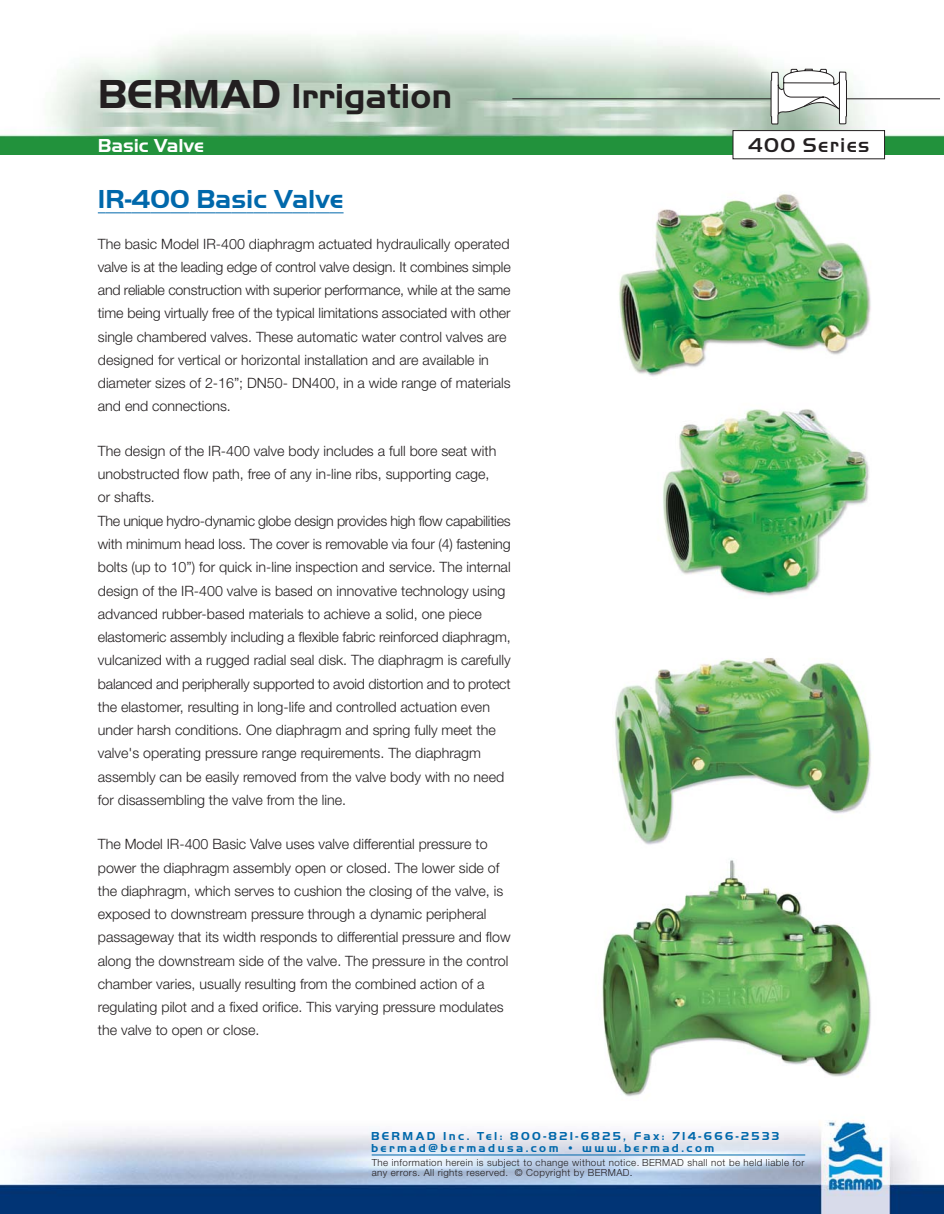
<style>
.page{position:relative;width:944px;height:1214px;background:#fff}
.page>*{position:absolute;margin:0;border:0;box-sizing:border-box;transform-origin:0 0}
.t1{font:700 36px "Handel Got D";color:#231f20}
.t2{font:700 27px "Handel Got D";color:#0068ab}
.t3{font:500 20.85px "Handel Got D";letter-spacing:.065em;color:#231f20}
.t4{font:700 19.5px "Handel Got D";color:#fff}
.t5{font:300 14.25px/23.2px "Helvetica Neue";color:#231f20}
.t6{font:700 12px/12px "Handel Got D";letter-spacing:.2em;color:#0068ab}
.t7{font:300 9.75px/9.8px "Helvetica Neue";letter-spacing:.04em;color:#231f20}
.s1{font-size:42px}
.s2{color:#020505}
</style>
<div class="page">
<img style="left:619px;top:159px;width:265px;height:218px">
<img style="left:663px;top:409px;width:206px;height:188px">
<img style="left:602px;top:860px;width:269px;height:237px">
<img style="left:612px;top:658px;width:259px;height:187px">
<img style="left:0;top:1120px;width:944px;height:94px">
<svg style="left:98px;top:213px;width:245px;height:1px"></svg>
<img style="left:0;top:36px;width:944px;height:119px">
<hr style="left:512px;top:98px;width:428px;height:1px;background:#231f20">
<div style="left:732px;top:130px;width:152px;height:29px;background:#fff;border:1px solid #231f20"></div>
<svg style="left:770px;top:68px;width:77px;height:57px"></svg>
<hr style="left:372px;top:1154px;width:433px;height:1px;background:#0068ab">
<h1 class="t1" style="left:98px;top:82px;width:356px"><span class="s1">BERMAD</span> Irrigation</h1>
<h3 class="t4" style="left:98px;top:138px;width:108px">Basic Valve</h3>
<h3 class="t3" style="left:748px;top:137px;width:123px">400 Series</h3>
<h2 class="t2" style="left:98px;top:189px;width:247px">IR-400 Basic Valve</h2>
<p class="t5" style="left:98px;top:233px;width:414px">The basic Model IR-400 diaphragm actuated hydraulically operated valve is at the leading edge of control valve design. It combines simple and reliable construction with superior performance, while at the same time being virtually free of the typical limitations associated with other single chambered valves. These automatic water control valves are designed for vertical or horizontal installation and are available in diameter sizes of 2-16”; DN50- DN400, in a wide range of materials and end connections.</p>
<p class="t5" style="left:98px;top:440px;width:414px">The design of the IR-400 valve body includes a full bore seat with unobstructed flow path, free of any in-line ribs, supporting cage,<br>or shafts.<br>The unique hydro-dynamic globe design provides high flow capabilities with minimum head loss. The cover is removable via four (4) fastening bolts (up to 10”) for quick in-line inspection and service. The internal design of the IR-400 valve is based on innovative technology using advanced rubber-based materials to achieve a solid, one piece elastomeric assembly including a flexible fabric reinforced diaphragm, vulcanized with a rugged radial seal disk. The diaphragm is carefully balanced and peripherally supported to avoid distortion and to protect the elastomer, resulting in long-life and controlled actuation even under harsh conditions. One diaphragm and spring fully meet the valve's operating pressure range requirements. The diaphragm assembly can be easily removed from the valve body with no need for disassembling the valve from the line.</p>
<p class="t5" style="left:98px;top:834px;width:414px">The Model IR-400 Basic Valve uses valve differential pressure to power the diaphragm assembly open or closed. The lower side of the diaphragm, which serves to cushion the closing of the valve, is exposed to downstream pressure through a dynamic peripheral passageway that its width responds to differential pressure and flow along the downstream side of the valve. The pressure in the control chamber varies, usually resulting from the combined action of a regulating pilot and a fixed orifice. This varying pressure modulates the valve to open or close.</p>
<p class="t6" style="left:371px;top:1131px;width:409px">BERMAD Inc. Tel: 800-821-6825, Fax: 714-666-2533 bermad@bermadusa.com • www.bermad.com</p>
<p class="t7" style="left:372px;top:1158px;width:434px">The information herein is subject to change without notice. BERMAD shall not be held liable for any errors. All rights reserved. © Copyright by BERMAD<span class="s2">.</span></p>
</div>
